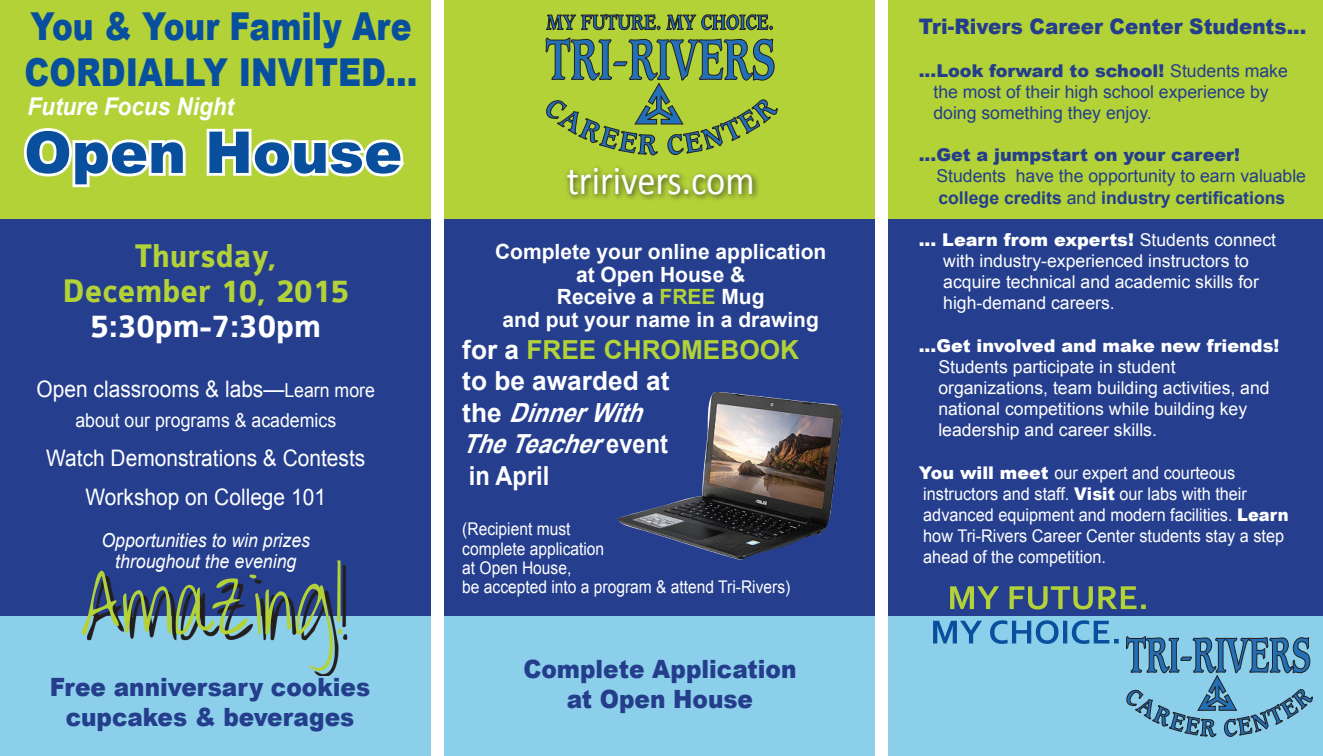
<style>
.page{position:relative;width:1323px;height:756px;background:#fff}
.page>*{position:absolute;margin:0;border:0;box-sizing:border-box;transform-origin:0 0}
.t1{font:900 57.75px "Arial";color:#08509e}
.t2{font:40.6px "Calibri";color:#fff;scale:.9 1}
.t3{font:900 38.5px "Arial";color:#08509e;scale:.83 1}
.t4{font:900 38.5px "Arial";color:#08509e;scale:.81 1}
.t5{font:700 35px "Colaborate";color:#b3d238;scale:.93 1}
.t6{font:700 35px "Colaborate";color:#fff;scale:.93 1}
.t7{font:italic 700 26.25px "Arial";color:#fff;scale:.9 1}
.t8{font:700 26.25px "Arial";color:#b3d238}
.t9{font:700 26.25px "Arial";color:#fff}
.t10{font:700 26.25px "Arial";color:#fff;scale:.9 1}
.t11{font:900 25.2px "Arial";color:#243e8c;scale:.92 1}
.t12{font:italic 700 24.5px "Arial";color:#fff;scale:.92 1}
.t13{font:22.75px "Arial";color:#fff;scale:.92 1}
.t14{font:900 21.35px "Arial";color:#243e8c;scale:.93 1}
.t15{font:700 21px "Arial";color:#fff}
.t16{font:italic 19.25px/21px "Arial";color:#fff;text-align:center;scale:.92 1}
.t17{font:19.25px "Arial";color:#fff;scale:.92 1}
.t18{font:17.68px/21.2px "Arial";color:#fff}
.t19{font:17.68px/21.2px "Arial";color:#243e8c}
.t20{font:900 17.68px/21.2px "Arial";color:#fff}
.t21{font:700 17.68px "Arial";color:#243e8c}
.t22{font:900 17.68px "Arial";color:#243e8c}
.t23{font:17.5px/21px "Arial";color:#fff;scale:.93 1}
.t24{font:17.5px/19.2px "Arial";color:#fff;scale:.89 1}
.s1{font-size:19.25px}
.s2{color:#b3d238}
.s3{color:#fff}
.s4{font-style:normal}
.s5{font-weight:900}
.s6{font-weight:400}
</style>
<div class="page">
<div style="left:0;top:218px;width:1323px;height:399px;background:#253f8e"></div>
<div style="left:0;top:617px;width:1323px;height:139px;background:#8ccfea"></div>
<div style="left:0;top:0;width:1323px;height:218px;background:#b3d238"></div>
<svg style="left:24px;top:128px;width:162px;height:60px"></svg>
<svg style="left:206px;top:128px;width:199px;height:49px"></svg>
<svg style="left:545px;top:13px;width:233px;height:143px"></svg>
<svg style="left:1126px;top:636px;width:187px;height:102px"></svg>
<svg style="left:314px;top:566px;width:33px;height:110px"></svg>
<svg style="left:82px;top:561px;width:260px;height:110px"></svg>
<div style="left:563px;top:164px;width:197px;height:38px;background:#231f20;opacity:.75"></div>
<div style="left:431px;top:0;width:13px;height:756px;background:#fff"></div>
<div style="left:876px;top:0;width:12px;height:756px;background:#fff"></div>
<svg style="left:933px;top:620px;width:186px;height:24px"></svg>
<svg style="left:950px;top:586px;width:196px;height:23px"></svg>
<img style="left:618px;top:392px;width:224px;height:168px">
<p class="t4" style="left:30px;top:-2px;width:472px">You &amp; Your Family Are</p>
<p class="t3" style="left:25px;top:45px;width:475px">CORDIALLY INVITED...</p>
<p class="t12" style="left:27px;top:91px;width:226px">Future Focus Night</p>
<p class="t1" style="left:24px;top:110px;width:380px">Open House</p>
<p class="t5" style="left:135px;top:238px;width:154px">Thursday,</p>
<p class="t5" style="left:62px;top:273px;width:310px">December 10, 2015</p>
<p class="t6" style="left:90px;top:308px;width:250px">5:30pm-7:30pm</p>
<p class="t13" style="left:37px;top:374px;width:369px">Open classrooms &amp; labs—<span class="s1">Learn more</span></p>
<p class="t17" style="left:75px;top:407px;width:285px">about our programs &amp; academics</p>
<p class="t13" style="left:46px;top:443px;width:348px">Watch Demonstrations &amp; Contests</p>
<p class="t13" style="left:86px;top:482px;width:263px">Workshop on College 101</p>
<p class="t16" style="left:101px;top:530px;width:228px">Opportunities to win prizes throughout the evening</p>
<p class="t11" style="left:50px;top:668px;width:350px">Free anniversary cookies</p>
<p class="t11" style="left:66px;top:699px;width:315px">cupcakes &amp; beverages</p>
<p class="t2" style="left:567px;top:155px;width:210px">tririvers.com</p>
<p class="t15" style="left:495px;top:238px;width:333px">Complete your online application</p>
<p class="t15" style="left:576px;top:260px;width:171px">at Open House &amp;</p>
<p class="t15" style="left:557px;top:283px;width:209px">Receive a <span class="s2">FREE</span> Mug</p>
<p class="t15" style="left:503px;top:306px;width:318px">and put your name in a drawing</p>
<p class="t8" style="left:462px;top:332px;width:338px"><span class="s3">for a</span> FREE CHROMEBOOK</p>
<p class="t9" style="left:462px;top:363px;width:209px">to be awarded at</p>
<p class="t7" style="left:462px;top:395px;width:215px"><span class="s4">t h e</span> DinnerWith</p>
<p class="t7" style="left:462px;top:426px;width:230px">TheTeacher<span class="s4">e v e n t</span></p>
<p class="t10" style="left:469px;top:458px;width:91px">in April</p>
<p class="t24" style="left:462px;top:520px;width:123px">(Recipient must</p>
<p class="t24" style="left:462px;top:539px;width:161px">complete application</p>
<p class="t24" style="left:462px;top:558px;width:370px">at Open House,<br>be accepted into a program &amp; attend Tri-Rivers)</p>
<p class="t11" style="left:523px;top:650px;width:298px">Complete Application</p>
<p class="t11" style="left:567px;top:681px;width:204px">at Open House</p>
<p class="t14" style="left:919px;top:11px;width:419px">Tri-Rivers Career Center Students...</p>
<p class="t19" style="left:933px;top:60px;width:356px;text-indent:-15px"><span class="s5">...Look forward to school!</span> Students make the most of their high school experience by doing something they enjoy.</p>
<p class="t22" style="left:919px;top:142px;width:323px">...Get a jumpstart on your career!</p>
<p class="t19" style="left:936px;top:166px;width:371px">Students have the opportunity to earn valuable</p>
<p class="t21" style="left:938px;top:186px;width:349px">college credits <span class="s6">and</span> industry certifications</p>
<p class="t18" style="left:943px;top:229px;width:334px;text-indent:-25px"><span class="s5">... Learn from experts!</span> Students connect with industry-experienced instructors to acquire technical and academic skills for high-demand careers.</p>
<p class="t20" style="left:938px;top:334px;width:342px;text-indent:-20px">...Get involved and make new friends!<br><span class="s6">Students participate in student</span></p>
<p class="t18" style="left:938px;top:377px;width:333px">organizations, team building activities, and national competitions while building key leadership and career skills.</p>
<p class="t23" style="left:919px;top:462px;width:399px"><span class="s5">You will meet</span> our expert and courteous instructors and staff. <span class="s5">Visit</span> our labs with their advanced equipment and modern facilities. <span class="s5">Learn </span>how Tri-Rivers Career Center students stay a step ahead of the competition.</p>
</div>
